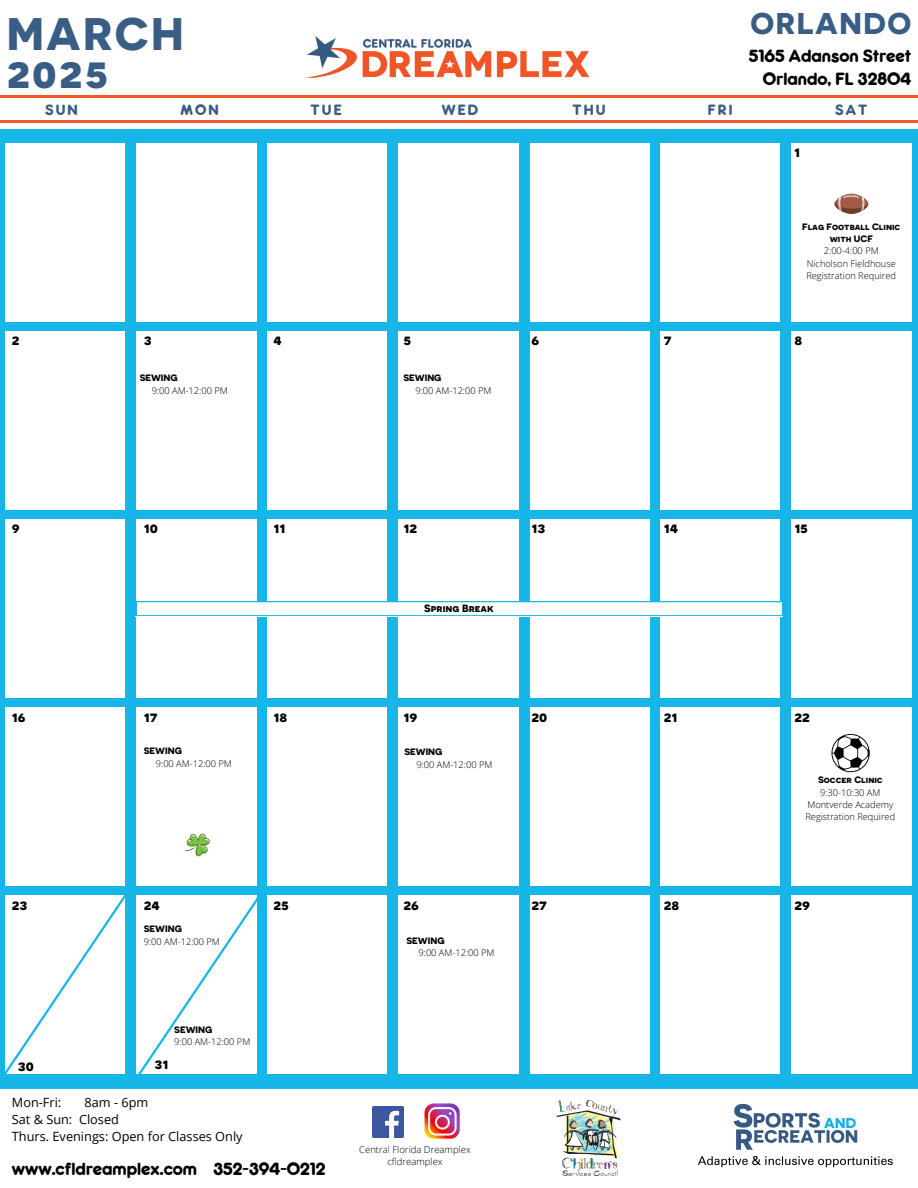
<style>
.page{position:relative;width:918px;height:1188px;background:#fff}
.page>*{position:absolute;margin:0;border:0;box-sizing:border-box;transform-origin:0 0}
.t1{font:700 45.6px/38.2px "Novecentosanswide";letter-spacing:.05em;color:#395d84}
.t2{font:700 30px "Novecentosanswide";letter-spacing:.05em;color:#395d84}
.t3{font:16.5px/22.5px "Rocko Ultra FLF";color:#000;text-align:right}
.t4{font:700 15px "Novecentosanswide";color:#000}
.t5{font:13.95px "Rocko Ultra FLF";letter-spacing:.15em;color:#395d84}
.t6{font:12.75px/17.1px "Open Sans";color:#000}
.t7{font:700 10.5px "Novecentosanswide";color:#000}
.t8{font:300 9.45px "Open Sans";color:#000}
.t9{font:300 9.3px/12.3px "Open Sans";color:#000}
.t10{font:700 9.3px/12.3px "Novecentosanswide";color:#000;text-align:center}
</style>
<div class="page">
<div style="left:0;top:129px;width:918px;height:959px;background:#16b6e8"></div>
<div style="left:6px;top:707px;width:119px;height:179px;background:#fff"></div>
<div style="left:268px;top:707px;width:119px;height:179px;background:#fff"></div>
<div style="left:398px;top:707px;width:121px;height:179px;background:#fff"></div>
<div style="left:530px;top:707px;width:119px;height:179px;background:#fff"></div>
<div style="left:660px;top:707px;width:120px;height:179px;background:#fff"></div>
<div style="left:791px;top:707px;width:120px;height:179px;background:#fff"></div>
<div style="left:136px;top:707px;width:121px;height:179px;background:#fff"></div>
<div style="left:6px;top:143px;width:119px;height:179px;background:#fff"></div>
<div style="left:136px;top:143px;width:121px;height:179px;background:#fff"></div>
<div style="left:268px;top:143px;width:119px;height:179px;background:#fff"></div>
<div style="left:530px;top:143px;width:119px;height:179px;background:#fff"></div>
<div style="left:660px;top:143px;width:120px;height:179px;background:#fff"></div>
<div style="left:791px;top:143px;width:120px;height:179px;background:#fff"></div>
<div style="left:398px;top:143px;width:121px;height:179px;background:#fff"></div>
<hr style="left:0;top:120px;width:918px;height:3px;background:#f1592a">
<img style="left:372px;top:1106px;width:32px;height:32px">
<img style="left:424px;top:1103px;width:36px;height:36px">
<hr style="left:0;top:95px;width:918px;height:3px;background:#f1592a">
<div style="left:6px;top:331px;width:119px;height:179px;background:#fff"></div>
<div style="left:136px;top:331px;width:121px;height:179px;background:#fff"></div>
<div style="left:530px;top:331px;width:119px;height:179px;background:#fff"></div>
<div style="left:660px;top:331px;width:120px;height:179px;background:#fff"></div>
<div style="left:791px;top:331px;width:120px;height:179px;background:#fff"></div>
<div style="left:268px;top:331px;width:119px;height:179px;background:#fff"></div>
<div style="left:398px;top:331px;width:121px;height:179px;background:#fff"></div>
<div style="left:6px;top:519px;width:119px;height:179px;background:#fff"></div>
<div style="left:136px;top:519px;width:121px;height:179px;background:#fff"></div>
<div style="left:268px;top:519px;width:119px;height:179px;background:#fff"></div>
<div style="left:530px;top:519px;width:119px;height:179px;background:#fff"></div>
<div style="left:660px;top:519px;width:120px;height:179px;background:#fff"></div>
<div style="left:791px;top:519px;width:120px;height:179px;background:#fff"></div>
<div style="left:398px;top:519px;width:121px;height:179px;background:#fff"></div>
<div style="left:268px;top:896px;width:119px;height:178px;background:#fff"></div>
<div style="left:398px;top:896px;width:121px;height:178px;background:#fff"></div>
<div style="left:530px;top:896px;width:119px;height:178px;background:#fff"></div>
<div style="left:660px;top:896px;width:120px;height:178px;background:#fff"></div>
<div style="left:791px;top:896px;width:120px;height:178px;background:#fff"></div>
<img style="left:305px;top:36px;width:285px;height:42px">
<img style="left:698px;top:1103px;width:195px;height:65px">
<img style="left:556px;top:1101px;width:64px;height:74px">
<svg style="left:5px;top:895px;width:252px;height:179px;background:#effafd"></svg>
<svg style="left:835px;top:194px;width:33px;height:20px"></svg>
<svg style="left:136px;top:601px;width:646px;height:15px"></svg>
<svg style="left:832px;top:734px;width:38px;height:38px"></svg>
<svg style="left:185px;top:833px;width:25px;height:24px"></svg>
<p class="t1" style="left:7px;top:11px;width:179px">MARCH<br>2025</p>
<p class="t2" style="left:751px;top:4px;width:162px">ORLANDO</p>
<p class="t3" style="left:749px;top:44px;width:164px">5165 Adanson Street<br>Orlando, FL 32804</p>
<h2 class="t5" style="left:45px;top:101px;width:34px">SUN</h2>
<h1 class="t5" style="left:180px;top:101px;width:40px">MON</h1>
<p class="t5" style="left:311px;top:101px;width:33px">TUE</p>
<h3 class="t5" style="left:442px;top:101px;width:38px">WED</h3>
<h4 class="t5" style="left:572px;top:101px;width:35px">THU</h4>
<h4 class="t5" style="left:708px;top:101px;width:26px">FRI</h4>
<h4 class="t5" style="left:835px;top:101px;width:34px">SAT</h4>
<p class="t4" style="left:794px;top:142px;width:7px">1</p>
<p class="t10" style="left:802px;top:220px;width:100px">Flag Football Clinic with UCF</p>
<p class="t9" style="left:824px;top:245px;width:56px">2:00-4:00 PM</p>
<p class="t9" style="left:806px;top:257px;width:91px">Nicholson Fieldhouse<br>Registration Required</p>
<p class="t4" style="left:12px;top:330px;width:9px">2</p>
<p class="t4" style="left:144px;top:330px;width:9px">3</p>
<p class="t4" style="left:274px;top:330px;width:10px">4</p>
<p class="t4" style="left:404px;top:330px;width:9px">5</p>
<p class="t4" style="left:531px;top:330px;width:9px">6</p>
<p class="t4" style="left:664px;top:330px;width:9px">7</p>
<p class="t4" style="left:794px;top:330px;width:9px">8</p>
<p class="t10" style="left:140px;top:371px;width:40px">SEWING</p>
<p class="t9" style="left:152px;top:384px;width:78px">9:00 AM-12:00 PM</p>
<p class="t10" style="left:403px;top:371px;width:40px">SEWING</p>
<p class="t9" style="left:415px;top:384px;width:78px">9:00 AM-12:00 PM</p>
<p class="t4" style="left:12px;top:518px;width:9px">9</p>
<p class="t4" style="left:144px;top:518px;width:16px">10</p>
<p class="t4" style="left:274px;top:518px;width:13px">11</p>
<p class="t4" style="left:404px;top:518px;width:15px">12</p>
<p class="t4" style="left:531px;top:518px;width:15px">13</p>
<p class="t4" style="left:664px;top:518px;width:16px">14</p>
<p class="t4" style="left:794px;top:518px;width:15px">15</p>
<p class="t7" style="left:424px;top:601px;width:71px">Spring Break</p>
<p class="t4" style="left:12px;top:706px;width:15px">16</p>
<h6 class="t4" style="left:144px;top:706px;width:15px">17</h6>
<p class="t4" style="left:274px;top:706px;width:15px">18</p>
<p class="t4" style="left:404px;top:706px;width:15px">19</p>
<p class="t4" style="left:531px;top:706px;width:17px">20</p>
<p class="t4" style="left:664px;top:706px;width:15px">21</p>
<p class="t4" style="left:794px;top:706px;width:17px">22</p>
<p class="t10" style="left:144px;top:744px;width:40px">SEWING</p>
<p class="t9" style="left:156px;top:757px;width:78px">9:00 AM-12:00 PM</p>
<p class="t10" style="left:404px;top:745px;width:40px">SEWING</p>
<p class="t9" style="left:416px;top:758px;width:78px">9:00 AM-12:00 PM</p>
<p class="t10" style="left:818px;top:773px;width:66px">Soccer Clinic</p>
<p class="t9" style="left:820px;top:786px;width:62px">9:30-10:30 AM</p>
<p class="t9" style="left:807px;top:798px;width:87px">Montverde Academy</p>
<p class="t9" style="left:805px;top:811px;width:91px">Registration Required</p>
<p class="t4" style="left:12px;top:894px;width:17px">23</p>
<p class="t4" style="left:144px;top:894px;width:18px">24</p>
<p class="t4" style="left:274px;top:894px;width:17px">25</p>
<p class="t4" style="left:404px;top:894px;width:17px">26</p>
<p class="t4" style="left:531px;top:894px;width:17px">27</p>
<h4 class="t4" style="left:664px;top:894px;width:17px">28</h4>
<h4 class="t4" style="left:794px;top:894px;width:17px">29</h4>
<p class="t10" style="left:144px;top:922px;width:40px">SEWING</p>
<p class="t9" style="left:144px;top:935px;width:78px">9:00 AM-12:00 PM</p>
<p class="t10" style="left:174px;top:1022px;width:40px">SEWING</p>
<p class="t9" style="left:174px;top:1035px;width:78px">9:00 AM-12:00 PM</p>
<p class="t4" style="left:18px;top:1055px;width:17px">30</p>
<p class="t4" style="left:155px;top:1054px;width:15px">31</p>
<p class="t6" style="left:12px;top:1094px;width:51px">Mon-Fri:</p>
<p class="t6" style="left:12px;top:1094px;width:232px;text-indent:73px">8am - 6pm<br>Sat &amp; Sun: Closed<br>Thurs. Evenings: Open for Classes Only</p>
<p class="t3" style="left:12px;top:1157px;width:315px">www.cfldreamplex.com 352-394-0212</p>
<p class="t10" style="left:407px;top:934px;width:40px">SEWING</p>
<p class="t9" style="left:419px;top:946px;width:78px">9:00 AM-12:00 PM</p>
<h4 class="t8" style="left:359px;top:1143px;width:113px">Central Florida Dreamplex</h4>
<h4 class="t8" style="left:387px;top:1155px;width:57px">cfldreamplex</h4>
</div>
